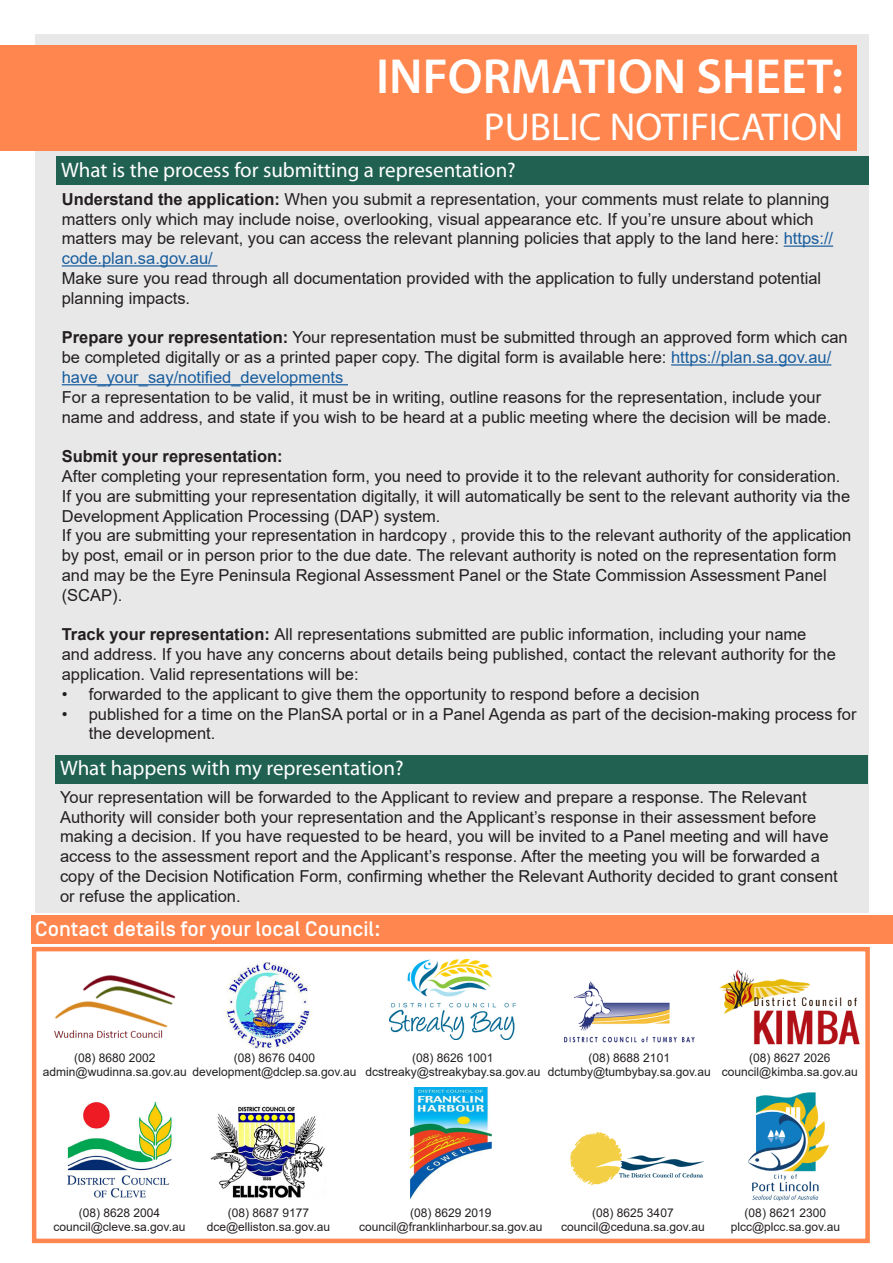
<style>
.page{position:relative;width:893px;height:1263px;background:#fff}
.page>*{position:absolute;margin:0;border:0;box-sizing:border-box;transform-origin:0 0}
.t1{font:600 49.5px "Myriad Pro";color:#fff}
.t2{font:39px "Myriad Pro";color:#fff}
.t3{font:21px "Myriad Pro";color:#fff}
.t4{font:500 21px "Simplon Norm";color:#fff}
.t5{font:16.5px/19.8px "Arial";color:#231f20}
.t6{font:700 16.5px "Arial";color:#231f20}
.t7{font:12px "Arial";color:#231f20}
.s1{font-weight:700}
.s2{color:#175d9e}
</style>
<div class="page">
<div style="left:35px;top:34px;width:834px;height:878px;background:#e9e8e8"></div>
<div style="left:0;top:45px;width:857px;height:105px;background:#ff864e"></div>
<img style="left:570px;top:1132px;width:134px;height:53px">
<img style="left:67px;top:1101px;width:105px;height:97px">
<img style="left:210px;top:1106px;width:115px;height:92px">
<img style="left:410px;top:1088px;width:81px;height:111px">
<img style="left:720px;top:969px;width:140px;height:76px">
<img style="left:225px;top:962px;width:86px;height:90px">
<img style="left:389px;top:959px;width:126px;height:80px">
<img style="left:564px;top:981px;width:130px;height:62px">
<img style="left:54px;top:975px;width:122px;height:63px">
<img style="left:748px;top:1092px;width:80px;height:108px">
<div style="left:32px;top:947px;width:838px;height:296px;border:4px solid #ff864e"></div>
<div style="left:32px;top:915px;width:861px;height:29px;background:#ff864e"></div>
<div style="left:57px;top:156px;width:812px;height:29px;background:#216151"></div>
<hr style="left:784px;top:246px;width:49px;height:1px;background:#175d9e">
<hr style="left:62px;top:265px;width:155px;height:2px;background:#175d9e">
<hr style="left:671px;top:364px;width:160px;height:2px;background:#175d9e">
<hr style="left:62px;top:384px;width:286px;height:1px;background:#175d9e">
<div style="left:56px;top:755px;width:812px;height:28px;background:#216151"></div>
<p class="t1" style="left:376px;top:45px;width:469px">INFORMATION SHEET:</p>
<p class="t2" style="left:484px;top:103px;width:361px">PUBLIC NOTIFICATION</p>
<p class="t3" style="left:61px;top:157px;width:456px">What is the process for submitting a representation?</p>
<p class="t5" style="left:62px;top:189px;width:773px"><span class="s1">Understand the application:</span> When you submit a representation, your comments must relate to planning matters only which may include noise, overlooking, visual appearance etc. If you’re unsure about which matters may be relevant, you can access the relevant planning policies that apply to the land here: <span class="s2">https:// code.plan.sa.gov.au/</span></p>
<p class="t5" style="left:62px;top:268px;width:761px">Make sure you read through all documentation provided with the application to fully understand potential planning impacts.</p>
<p class="t5" style="left:62px;top:328px;width:787px"><span class="s1">Prepare your representation:</span> Your representation must be submitted through an approved form which can be completed digitally or as a printed paper copy. The digital form is available here: <span class="s2">https://plan.sa.gov.au/ have_your_say/notified_developments</span></p>
<p class="t5" style="left:62px;top:387px;width:771px">For a representation to be valid, it must be in writing, outline reasons for the representation, include your name and address, and state if you wish to be heard at a public meeting where the decision will be made.</p>
<p class="t6" style="left:62px;top:445px;width:222px">Submit your representation:</p>
<p class="t5" style="left:62px;top:466px;width:780px">After completing your representation form, you need to provide it to the relevant authority for consideration.</p>
<p class="t5" style="left:62px;top:486px;width:790px">If you are submitting your representation digitally, it will automatically be sent to the relevant authority via the<br>Development Application Processing (DAP) system.</p>
<p class="t5" style="left:62px;top:526px;width:791px">If you are submitting your representation in hardcopy , provide this to the relevant authority of the application by post, email or in person prior to the due date. The relevant authority is noted on the representation form and may be the Eyre Peninsula Regional Assessment Panel or the State Commission Assessment Panel (SCAP).</p>
<p class="t5" style="left:62px;top:625px;width:776px"><span class="s1">Track your representation:</span> All representations submitted are public information, including your name and address. If you have any concerns about details being published, contact the relevant authority for the application. Valid representations will be:</p>
<p class="t5" style="left:62px;top:684px;width:639px">• forwarded to the applicant to give them the opportunity to respond before a decision</p>
<p class="t5" style="left:89px;top:704px;width:769px;text-indent:-27px">• published for a time on the PlanSA portal or in a Panel Agenda as part of the decision-making process for the development.</p>
<p class="t3" style="left:60px;top:755px;width:345px">What happens with my representation?</p>
<p class="t5" style="left:60px;top:787px;width:779px">Your representation will be forwarded to the Applicant to review and prepare a response. The Relevant Authority will consider both your representation and the Applicant’s response in their assessment before making a decision. If you have requested to be heard, you will be invited to a Panel meeting and will have access to the assessment report and the Applicant’s response. After the meeting you will be forwarded a copy of the Decision Notification Form, confirming whether the Relevant Authority decided to grant consent or refuse the application.</p>
<p class="t4" style="left:35px;top:917px;width:347px">Contact details for your local Council:</p>
<p class="t7" style="left:234px;top:1049px;width:83px">(08) 8676 0400</p>
<p class="t7" style="left:43px;top:1063px;width:315px">admin@wudinna.sa.gov.au development@dclep.sa.gov.au</p>
<p class="t7" style="left:74px;top:1049px;width:83px">(08) 8680 2002</p>
<p class="t7" style="left:412px;top:1049px;width:83px">(08) 8626 1001</p>
<p class="t7" style="left:365px;top:1063px;width:177px">dcstreaky@streakybay.sa.gov.au</p>
<p class="t7" style="left:589px;top:1049px;width:83px">(08) 8688 2101</p>
<p class="t7" style="left:548px;top:1063px;width:165px">dctumby@tumbybay.sa.gov.au</p>
<p class="t7" style="left:749px;top:1049px;width:83px">(08) 8627 2026</p>
<p class="t7" style="left:722px;top:1063px;width:138px">council@kimba.sa.gov.au</p>
<p class="t7" style="left:79px;top:1204px;width:83px">(08) 8628 2004</p>
<p class="t7" style="left:53px;top:1218px;width:134px">council@cleve.sa.gov.au</p>
<p class="t7" style="left:228px;top:1204px;width:83px">(08) 8687 9177</p>
<p class="t7" style="left:207px;top:1218px;width:125px">dce@elliston.sa.gov.au</p>
<p class="t7" style="left:410px;top:1204px;width:83px">(08) 8629 2019</p>
<p class="t7" style="left:359px;top:1218px;width:185px">council@franklinharbour.sa.gov.au</p>
<p class="t7" style="left:592px;top:1204px;width:83px">(08) 8625 3407</p>
<p class="t7" style="left:561px;top:1218px;width:145px">council@ceduna.sa.gov.au</p>
<p class="t7" style="left:745px;top:1204px;width:83px">(08) 8621 2300</p>
<p class="t7" style="left:731px;top:1218px;width:111px">plcc@plcc.sa.gov.au</p>
</div>
